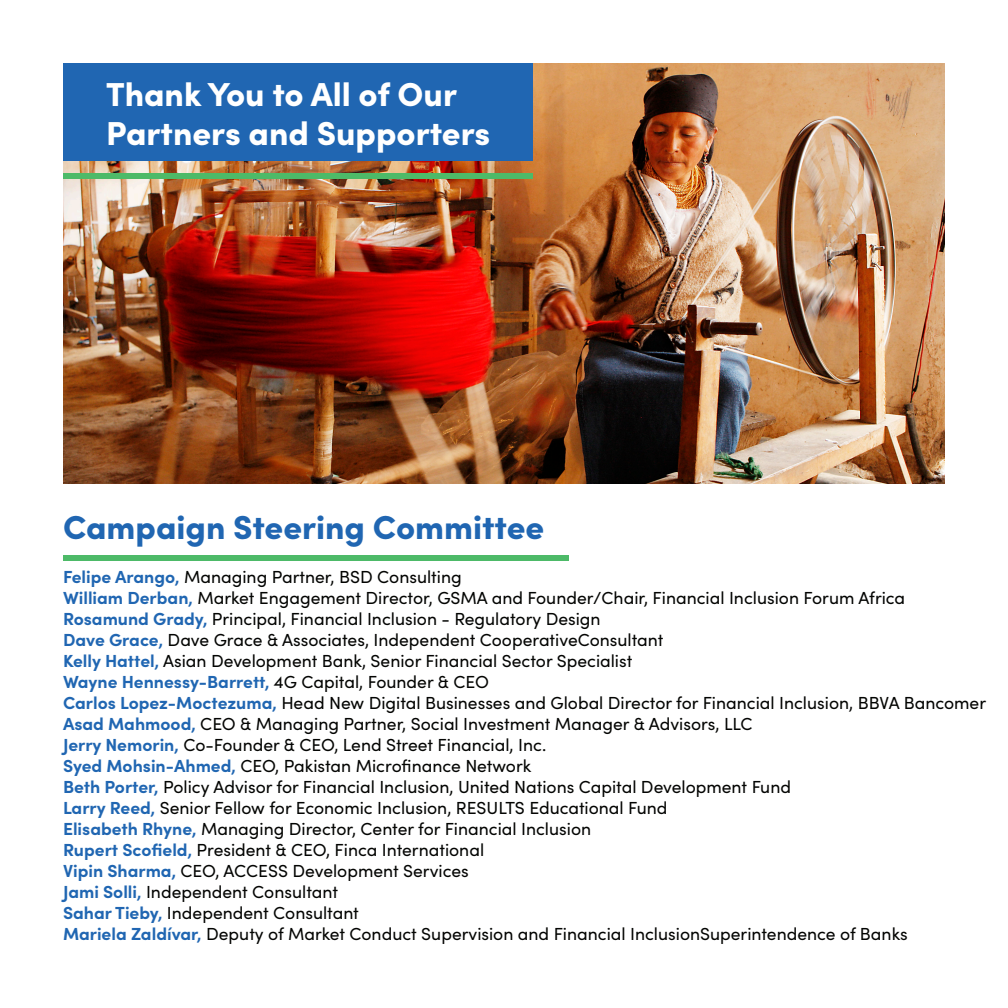
<style>
.page{position:relative;width:1008px;height:1008px;background:#fff}
.page>*{position:absolute;margin:0;border:0;box-sizing:border-box;transform-origin:0 0}
.t1{font:900 33.25px/39.9px "Sofia Pro";color:#fff}
.t2{font:900 33.25px "Sofia Pro";color:#2066b2}
.t3{font:17.5px "Sofia Pro";color:#040503}
.t4{font:700 17.5px "Sofia Pro";color:#2066b2}
.s1{font-weight:700;color:#2066b2}
.s2{font-weight:400;color:#040503}
</style>
<div class="page">
<img style="left:63px;top:63px;width:882px;height:421px">
<div style="left:63px;top:63px;width:470px;height:97px;background:#2066b2"></div>
<div style="left:63px;top:173px;width:470px;height:6px;background:#4dba68"></div>
<div style="left:63px;top:556px;width:506px;height:5px;background:#4dba68"></div>
<p class="t1" style="left:106px;top:71px;width:386px">Thank You to All of Our<br>Partners and Supporters</p>
<p class="t2" style="left:63px;top:501px;width:483px">Campaign Steering Committee</p>
<p class="t3" style="left:63px;top:564px;width:400px"><span class="s1">Felipe Arango,</span> Managing Partner, BSD Consulting</p>
<p class="t3" style="left:63px;top:585px;width:844px"><span class="s1">William Derban,</span> Market Engagement Director, GSMA and Founder/Chair, Financial Inclusion Forum Africa</p>
<p class="t3" style="left:63px;top:606px;width:539px"><span class="s1">Rosamund Grady,</span> Principal, Financial Inclusion - Regulatory Design</p>
<p class="t3" style="left:63px;top:627px;width:602px"><span class="s1">Dave Grace,</span> Dave Grace &amp; Associates, Independent CooperativeConsultant</p>
<p class="t3" style="left:63px;top:648px;width:571px"><span class="s1">Kelly Hattel,</span> Asian Development Bank, Senior Financial Sector Specialist</p>
<p class="t4" style="left:63px;top:668px;width:427px">Wayne Hennessy-Barrett, <span class="s2">4G Capital, Founder &amp; CEO</span></p>
<p class="t3" style="left:63px;top:690px;width:925px"><span class="s1">Carlos Lopez-Moctezuma,</span> Head New Digital Businesses and Global Director for Financial Inclusion, BBVA Bancomer</p>
<p class="t3" style="left:63px;top:711px;width:691px"><span class="s1">Asad Mahmood,</span> CEO &amp; Managing Partner, Social Investment Manager &amp; Advisors, LLC</p>
<p class="t3" style="left:63px;top:732px;width:485px"><span class="s1">Jerry Nemorin,</span> Co-Founder &amp; CEO, Lend Street Financial, Inc.</p>
<p class="t3" style="left:63px;top:753px;width:470px"><span class="s1">Syed Mohsin-Ahmed,</span> CEO, Pakistan Microfinance Network</p>
<p class="t3" style="left:63px;top:774px;width:730px"><span class="s1">Beth Porter,</span> Policy Advisor for Financial Inclusion, United Nations Capital Development Fund</p>
<p class="t3" style="left:63px;top:795px;width:606px"><span class="s1">Larry Reed,</span> Senior Fellow for Economic Inclusion, RESULTS Educational Fund</p>
<p class="t3" style="left:63px;top:816px;width:530px"><span class="s1">Elisabeth Rhyne,</span> Managing Director, Center for Financial Inclusion</p>
<p class="t3" style="left:63px;top:837px;width:423px"><span class="s1">Rupert Scofield,</span> President &amp; CEO, Finca International</p>
<p class="t3" style="left:63px;top:858px;width:407px"><span class="s1">Vipin Sharma,</span> CEO, ACCESS Development Services</p>
<p class="t3" style="left:63px;top:879px;width:277px"><span class="s1">Jami Solli,</span> Independent Consultant</p>
<p class="t3" style="left:63px;top:900px;width:297px"><span class="s1">Sahar Tieby,</span> Independent Consultant</p>
<p class="t3" style="left:63px;top:921px;width:846px"><span class="s1">Mariela Zaldívar,</span> Deputy of Market Conduct Supervision and Financial InclusionSuperintendence of Banks</p>
</div>
